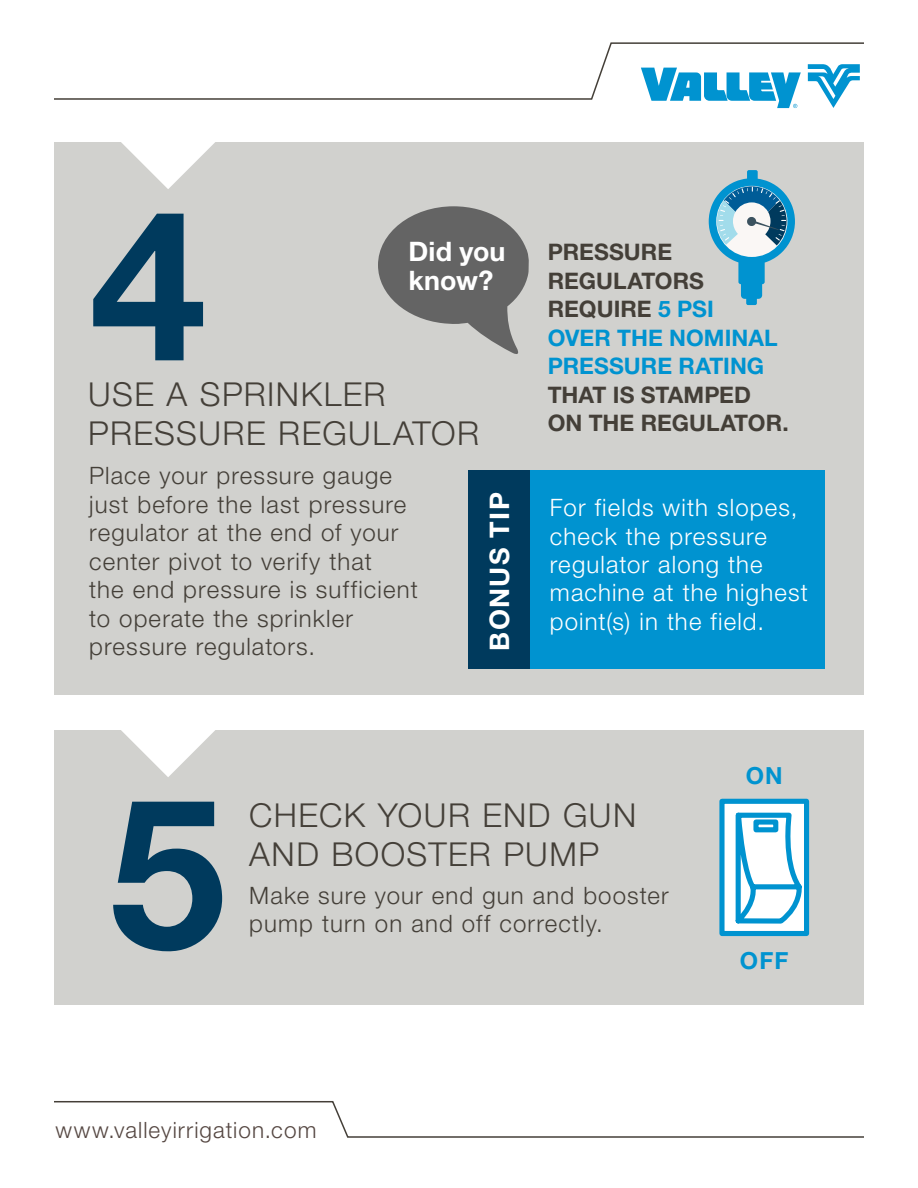
<style>
.page{position:relative;width:918px;height:1188px;background:#fff}
.page>*{position:absolute;margin:0;border:0;box-sizing:border-box;transform-origin:0 0}
.t1{font:700 209.55px "Helvetica Neue LT Std";color:#003a5d}
.t2{font:300 33px/39px "Helvetica Neue LT Std";letter-spacing:.045em;color:#443f38}
.t3{font:700 27px "Helvetica Neue LT Std";letter-spacing:.05em;color:#fff}
.t4{font:700 26.85px/28.8px "Helvetica Neue LT Std";color:#fff}
.t5{font:300 24px/28.5px "Helvetica Neue LT Std";letter-spacing:.045em;color:#443f38}
.t6{font:300 24px/28.5px "Helvetica Neue LT Std";letter-spacing:.045em;color:#fff}
.t7{font:700 23.55px "Helvetica Neue LT Std";color:#0093d0}
.t8{font:700 22.8px/28.5px "Helvetica Neue LT Std";color:#0093d0}
.t9{font:700 22.8px/28.5px "Helvetica Neue LT Std";color:#443f38}
.t10{font:300 22.5px "Helvetica Neue LT Std";letter-spacing:.05em;color:#554742}
.s1{color:#443f38}
</style>
<div class="page">
<svg style="left:828px;top:100px;width:11px;height:8px"></svg>
<svg style="left:651px;top:100px;width:147px;height:8px"></svg>
<svg style="left:54px;top:1101px;width:810px;height:37px"></svg>
<svg style="left:54px;top:42px;width:810px;height:58px"></svg>
<div style="left:54px;top:730px;width:810px;height:275px;background:#d1d1ce"></div>
<svg style="left:121px;top:730px;width:94px;height:47px"></svg>
<div style="left:54px;top:142px;width:810px;height:553px;background:#d1d1ce"></div>
<div style="left:468px;top:470px;width:356px;height:199px;background:#0093d0"></div>
<svg style="left:121px;top:142px;width:94px;height:47px"></svg>
<svg style="left:378px;top:206px;width:151px;height:148px"></svg>
<div style="left:468px;top:470px;width:61px;height:199px;background:#003a5d"></div>
<svg style="left:709px;top:170px;width:86px;height:135px"></svg>
<svg style="left:719px;top:798px;width:91px;height:139px;background:#9ed5ec"></svg>
<h1 class="t1" style="left:90px;top:156px;width:118px">4</h1>
<h2 class="t2" style="left:88px;top:374px;width:299px">USE A SPRINKLER</h2>
<p class="t4" style="left:408px;top:237px;width:99px">Did you know?</p>
<h2 class="t2" style="left:88px;top:413px;width:392px">PRESSURE REGULATOR</h2>
<p class="t5" style="left:89px;top:461px;width:330px">Place your pressure gauge just before the last pressure regulator at the end of your center pivot to verify that<br>the end pressure is sufficient to operate the sprinkler pressure regulators.</p>
<p class="t3" style="left:483px;top:651px;width:160px;rotate:-90deg">BONUS TIP</p>
<p class="t8" style="left:548px;top:237px;width:232px"><span class="s1">PRESSURE<br>REGULATORS<br>REQUIRE</span> 5 PSI<br>OVER THE NOMINAL<br>PRESSURE RATING</p>
<p class="t9" style="left:548px;top:380px;width:243px">THAT IS STAMPED<br>ON THE REGULATOR.</p>
<p class="t6" style="left:550px;top:493px;width:259px">For fields with slopes, check the pressure regulator along the machine at the highest point(s) in the field.</p>
<p class="t7" style="left:746px;top:761px;width:39px">ON</p>
<h1 class="t1" style="left:109px;top:744px;width:118px">5</h1>
<h2 class="t2" style="left:249px;top:795px;width:389px">CHECK YOUR END GUN<br>AND BOOSTER PUMP</h2>
<p class="t5" style="left:249px;top:880px;width:421px">Make sure your end gun and booster pump turn on and off correctly.</p>
<p class="t10" style="left:56px;top:1116px;width:262px">www.valleyirrigation.com</p>
<p class="t7" style="left:740px;top:946px;width:50px">OFF</p>
</div>
